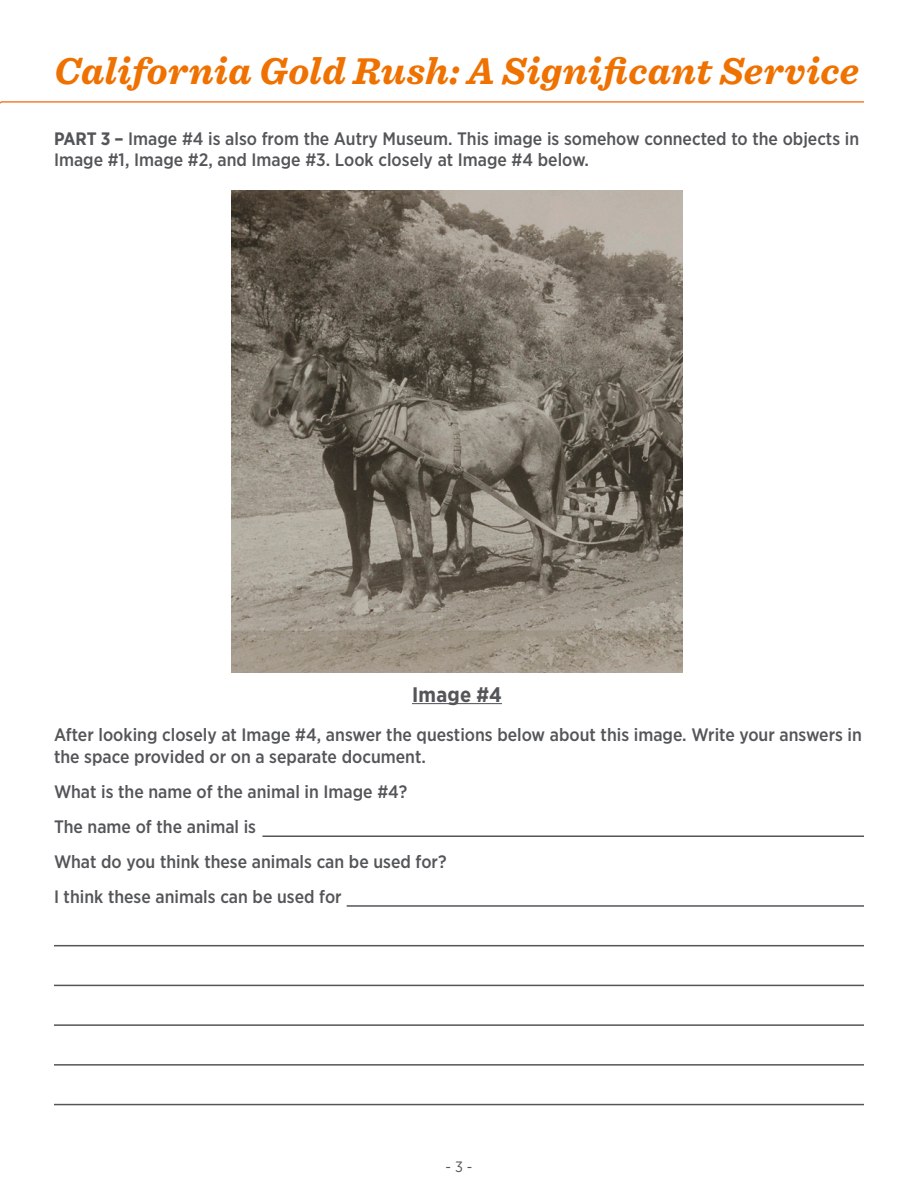
<style>
.page{position:relative;width:918px;height:1188px;background:#fff}
.page>*{position:absolute;margin:0;border:0;box-sizing:border-box;transform-origin:0 0}
.t1{font:italic 700 39px "Sentinel";letter-spacing:.01em;color:#ef7100}
._1_1_Header{font:700 21px "Gotham Narrow";letter-spacing:.015em;color:#535559}
.t2{font:500 18px/21.6px "Gotham Narrow";color:#535559}
.t3{font:15px "Gotham Narrow";color:#535559}
.s1{font-weight:700}
</style>
<div class="page">
<svg style="left:0;top:101px;width:864px;height:3px"></svg>
<hr style="left:262px;top:836px;width:602px;height:1px;background:#535559">
<hr style="left:347px;top:905px;width:517px;height:2px;background:#535559">
<img style="left:232px;top:190px;width:450px;height:483px">
<hr style="left:54px;top:945px;width:810px;height:1px;background:#535559">
<hr style="left:54px;top:985px;width:810px;height:1px;background:#535559">
<hr style="left:54px;top:1024px;width:810px;height:2px;background:#535559">
<hr style="left:54px;top:1064px;width:810px;height:2px;background:#535559">
<hr style="left:412px;top:703px;width:90px;height:1px;background:#535559">
<hr style="left:54px;top:1104px;width:810px;height:1px;background:#535559">
<h1 class="t1" style="left:54px;top:40px;width:807px">California Gold Rush: A Significant Service</h1>
<p class="t2" style="left:54px;top:127px;width:807px"><span class="s1">PART 3 –</span> Image #4 is also from the Autry Museum. This image is somehow connected to the objects in<br>Image #1, Image #2, and Image #3. Look closely at Image #4 below.</p>
<p class="_1_1_Header" style="left:412px;top:681px;width:91px">Image #4</p>
<p class="t2" style="left:54px;top:724px;width:810px">After looking closely at Image #4, answer the questions below about this image. Write your answers in the space provided or on a separate document.</p>
<p class="t2" style="left:54px;top:781px;width:355px">What is the name of the animal in Image #4?</p>
<p class="t2" style="left:54px;top:816px;width:204px">The name of the animal is</p>
<p class="t2" style="left:54px;top:851px;width:394px">What do you think these animals can be used for?</p>
<p class="t2" style="left:54px;top:886px;width:289px">I think these animals can be used for</p>
<p class="t3" style="left:446px;top:1157px;width:28px">- 3 -</p>
</div>
